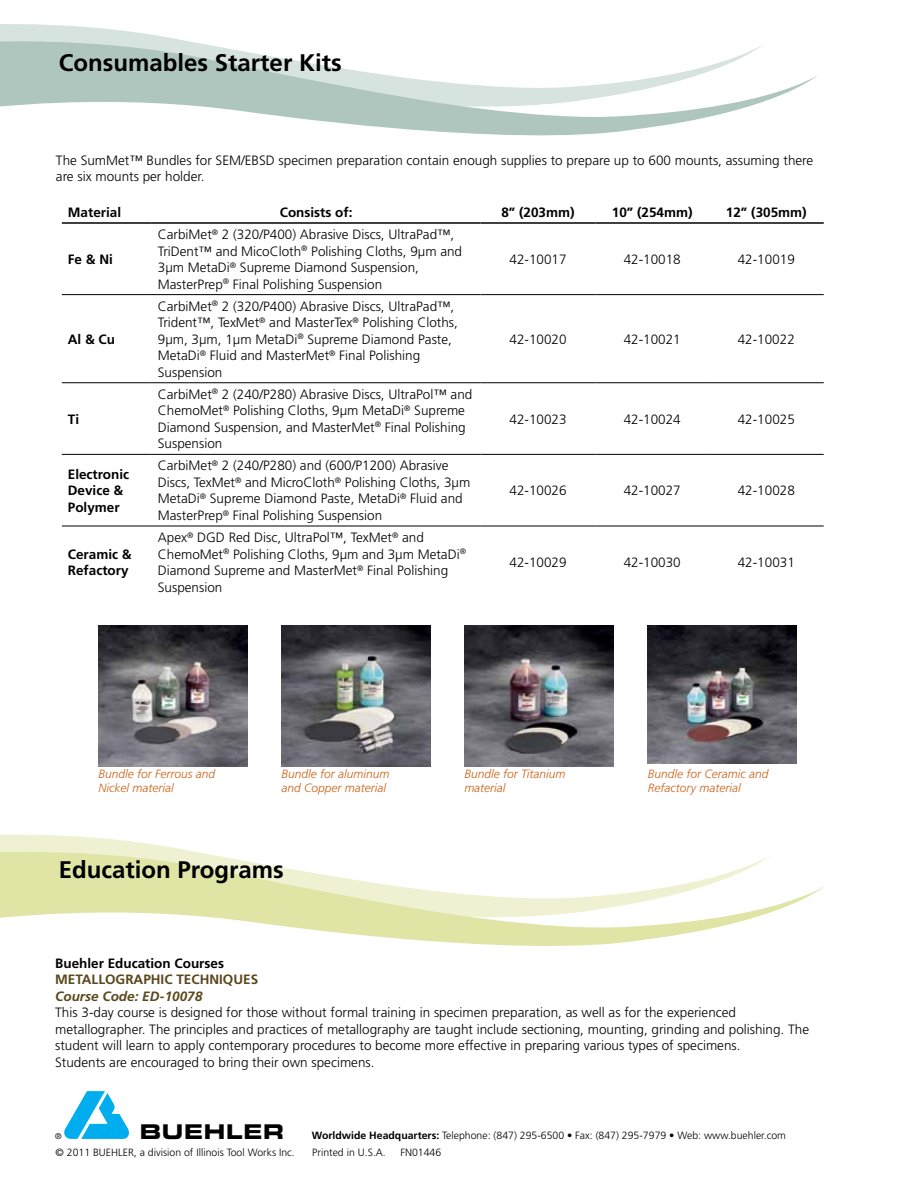
<style>
.page{position:relative;width:918px;height:1188px;background:#fff}
.page>*{position:absolute;margin:0;border:0;box-sizing:border-box;transform-origin:0 0}
.t1{font:700 24px "Frutiger LT Std";color:#000}
.t2{font:20.25px "Eurostile Bold Extended Two";letter-spacing:.035em;color:#000}
.t3{font:300 13.5px/16.5px "Frutiger LT Std";color:#000}
.t4{font:700 13.5px/16.5px "Frutiger LT Std";color:#000}
.t5{font:700 13.5px "Frutiger LT Std";color:#5a481c}
.t6{font:italic 700 13.5px "Frutiger LT Std";color:#5a481c}
.t7{font:italic 300 12px/14.2px "Frutiger LT Std";color:#c96319}
.t8{font:300 10.5px "Frutiger LT Std";color:#000}
.t9{font:7.95px "Helvetica";color:#000}
.s1{font-weight:700}
</style>
<div class="page">
<svg style="left:64px;top:1091px;width:65px;height:48px"></svg>
<hr style="left:62px;top:222px;width:90px;height:2px;background:#000">
<hr style="left:152px;top:222px;width:329px;height:2px;background:#000">
<hr style="left:481px;top:222px;width:115px;height:2px;background:#000">
<hr style="left:596px;top:222px;width:113px;height:2px;background:#000">
<hr style="left:709px;top:222px;width:115px;height:2px;background:#000">
<hr style="left:62px;top:294px;width:90px;height:1px;background:#000">
<hr style="left:152px;top:294px;width:329px;height:1px;background:#000">
<hr style="left:481px;top:294px;width:115px;height:1px;background:#000">
<hr style="left:596px;top:294px;width:113px;height:1px;background:#000">
<hr style="left:709px;top:294px;width:115px;height:1px;background:#000">
<hr style="left:62px;top:382px;width:90px;height:1px;background:#000">
<hr style="left:152px;top:382px;width:329px;height:1px;background:#000">
<hr style="left:481px;top:382px;width:115px;height:1px;background:#000">
<hr style="left:596px;top:382px;width:113px;height:1px;background:#000">
<hr style="left:709px;top:382px;width:115px;height:1px;background:#000">
<hr style="left:62px;top:454px;width:90px;height:1px;background:#000">
<hr style="left:152px;top:454px;width:329px;height:1px;background:#000">
<hr style="left:481px;top:454px;width:115px;height:1px;background:#000">
<hr style="left:596px;top:454px;width:113px;height:1px;background:#000">
<hr style="left:709px;top:454px;width:115px;height:1px;background:#000">
<hr style="left:62px;top:526px;width:90px;height:1px;background:#000">
<hr style="left:152px;top:526px;width:329px;height:1px;background:#000">
<hr style="left:481px;top:526px;width:115px;height:1px;background:#000">
<hr style="left:596px;top:526px;width:113px;height:1px;background:#000">
<hr style="left:709px;top:526px;width:115px;height:1px;background:#000">
<svg style="left:0;top:24px;width:768px;height:112px"></svg>
<svg style="left:0;top:834px;width:776px;height:112px"></svg>
<img style="left:98px;top:626px;width:149px;height:140px">
<img style="left:281px;top:626px;width:149px;height:140px">
<img style="left:648px;top:626px;width:149px;height:138px">
<img style="left:464px;top:626px;width:149px;height:140px">
<h1 class="t1" style="left:59px;top:48px;width:284px">Consumables Starter Kits</h1>
<p class="t3" style="left:56px;top:152px;width:759px">The SumMet™ Bundles for SEM/EBSD specimen preparation contain enough supplies to prepare up to 600 mounts, assuming there are six mounts per holder.</p>
<p class="t4" style="left:68px;top:204px;width:55px">Material</p>
<p class="t4" style="left:280px;top:204px;width:74px">Consists of:</p>
<p class="t4" style="left:501px;top:204px;width:75px">8” (203mm)</p>
<p class="t4" style="left:612px;top:204px;width:82px">10” (254mm)</p>
<p class="t4" style="left:726px;top:204px;width:82px">12” (305mm)</p>
<p class="t4" style="left:68px;top:251px;width:47px">Fe &amp; Ni</p>
<p class="t3" style="left:158px;top:226px;width:306px">CarbiMet<sup>®</sup> 2 (320/P400) Abrasive Discs, UltraPad™, TriDent™ and MicoCloth<sup>®</sup> Polishing Cloths, 9μm and 3μm MetaDi<sup>®</sup> Supreme Diamond Suspension, MasterPrep<sup>®</sup> Final Polishing Suspension</p>
<p class="t3" style="left:510px;top:251px;width:59px">42-10017</p>
<p class="t3" style="left:624px;top:251px;width:59px">42-10018</p>
<p class="t3" style="left:738px;top:251px;width:59px">42-10019</p>
<p class="t4" style="left:68px;top:331px;width:49px">Al &amp; Cu</p>
<p class="t4" style="left:68px;top:411px;width:13px">Ti</p>
<p class="t3" style="left:158px;top:298px;width:302px">CarbiMet<sup>®</sup> 2 (320/P400) Abrasive Discs, UltraPad™, Trident™, TexMet<sup>®</sup> and MasterTex<sup>®</sup> Polishing Cloths, 9μm, 3μm, 1μm MetaDi<sup>®</sup> Supreme Diamond Paste, MetaDi<sup>®</sup> Fluid and MasterMet<sup>®</sup> Final Polishing Suspension</p>
<p class="t3" style="left:158px;top:386px;width:316px">CarbiMet<sup>®</sup> 2 (240/P280) Abrasive Discs, UltraPol™ and ChemoMet<sup>®</sup> Polishing Cloths, 9μm MetaDi<sup>®</sup> Supreme Diamond Suspension, and MasterMet<sup>®</sup> Final Polishing Suspension</p>
<p class="t4" style="left:68px;top:466px;width:63px">Electronic<br>Device &amp;<br>Polymer</p>
<p class="t3" style="left:158px;top:458px;width:314px">CarbiMet<sup>®</sup> 2 (240/P280) and (600/P1200) Abrasive Discs, TexMet<sup>®</sup> and MicroCloth<sup>®</sup> Polishing Cloths, 3μm MetaDi<sup>®</sup> Supreme Diamond Paste, MetaDi<sup>®</sup> Fluid and MasterPrep<sup>®</sup> Final Polishing Suspension</p>
<p class="t4" style="left:68px;top:546px;width:65px">Ceramic &amp;<br>Refactory</p>
<p class="t3" style="left:158px;top:529px;width:310px">Apex<sup>®</sup> DGD Red Disc, UltraPol™, TexMet<sup>®</sup> and ChemoMet<sup>®</sup> Polishing Cloths, 9μm and 3μm MetaDi<sup>® </sup>Diamond Supreme and MasterMet<sup>®</sup> Final Polishing Suspension</p>
<p class="t3" style="left:509px;top:331px;width:59px">42-10020</p>
<p class="t3" style="left:624px;top:331px;width:59px">42-10021</p>
<p class="t3" style="left:738px;top:331px;width:59px">42-10022</p>
<p class="t3" style="left:510px;top:411px;width:59px">42-10023</p>
<p class="t3" style="left:624px;top:411px;width:59px">42-10024</p>
<p class="t3" style="left:738px;top:411px;width:59px">42-10025</p>
<p class="t3" style="left:510px;top:483px;width:59px">42-10026</p>
<p class="t3" style="left:624px;top:483px;width:59px">42-10027</p>
<p class="t3" style="left:738px;top:483px;width:59px">42-10028</p>
<p class="t3" style="left:510px;top:554px;width:59px">42-10029</p>
<p class="t3" style="left:624px;top:554px;width:59px">42-10030</p>
<p class="t3" style="left:738px;top:554px;width:59px">42-10031</p>
<p class="t7" style="left:98px;top:767px;width:118px">Bundle for Ferrous and<br>Nickel material</p>
<p class="t7" style="left:281px;top:767px;width:110px">Bundle for aluminum and Copper material</p>
<p class="t7" style="left:464px;top:767px;width:103px">Bundle for Titanium material</p>
<p class="t7" style="left:648px;top:767px;width:122px">Bundle for Ceramic and<br>Refactory material</p>
<h1 class="t1" style="left:59px;top:855px;width:226px">Education Programs</h1>
<p class="t4" style="left:55px;top:955px;width:170px">Buehler Education Courses</p>
<p class="t5" style="left:55px;top:972px;width:204px">METALLOGRAPHIC TECHNIQUES</p>
<p class="t6" style="left:55px;top:988px;width:149px">Course Code: ED-10078</p>
<p class="t3" style="left:55px;top:1005px;width:755px">This 3-day course is designed for those without formal training in specimen preparation, as well as for the experienced metallographer. The principles and practices of metallography are taught include sectioning, mounting, grinding and polishing. The student will learn to apply contemporary procedures to become more effective in preparing various types of specimens.<br>Students are encouraged to bring their own specimens.</p>
<p class="t9" style="left:56px;top:1132px;width:7px">®</p>
<h2 class="t2" style="left:140px;top:1117px;width:146px">BUEHLER</h2>
<p class="t8" style="left:312px;top:1129px;width:476px"><span class="s1">Worldwide Headquarters:</span> Telephone: (847) 295-6500 • Fax: (847) 295-7979 • Web: www.buehler.com</p>
<p class="t8" style="left:56px;top:1147px;width:241px">© 2011 BUEHLER, a division of Illinois Tool Works Inc.</p>
<p class="t8" style="left:312px;top:1147px;width:75px">Printed in U.S.A.</p>
<p class="t8" style="left:400px;top:1147px;width:42px">FN01446</p>
</div>
